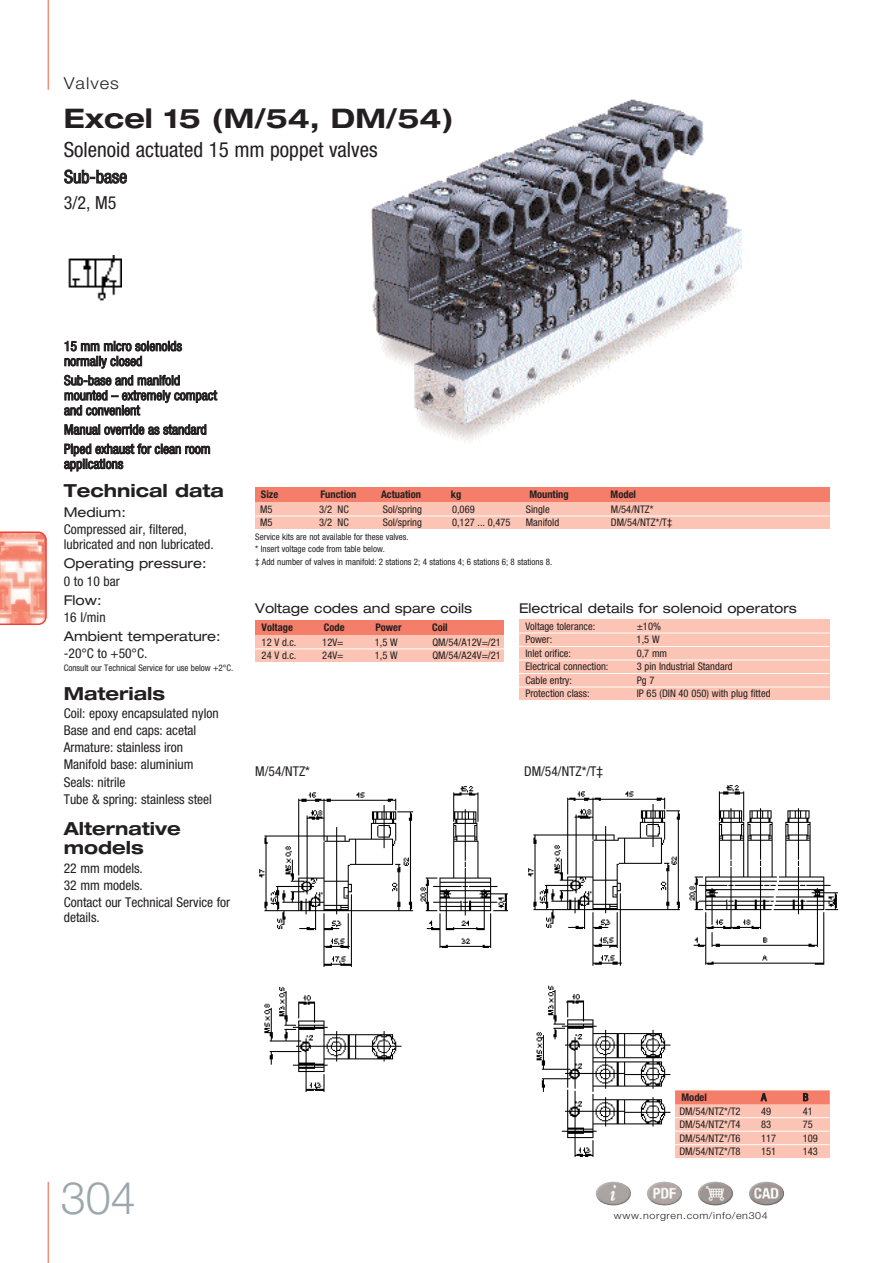
<style>
.page{position:relative;width:893px;height:1263px;background:#fff}
.page>*{position:absolute;margin:0;border:0;box-sizing:border-box;transform-origin:0 0}
.t1{font:300 45px "Norgren";color:#9ca7ad}
.t2{font:700 expanded 27px "Norgren";color:#231f20}
.t3{font:condensed 21px "Norgren";color:#231f20}
.t4{font:700 expanded 18px/19.5px "Norgren";color:#231f20}
.t5{font:condensed 18px/25.5px "Norgren";letter-spacing:-.005em;color:#231f20}
.t6{font:300 16.5px "Norgren";letter-spacing:.055em;color:#231f20;scale:1.1 1}
.t7{font:condensed 13.5px/17.1px "Norgren";color:#231f20}
.t8{font:expanded 13.5px "Norgren";color:#231f20}
.t9{font:condensed 10.5px "Norgren";color:#231f20}
.t10{font:700 condensed 10.5px "Norgren";color:#231f20}
.t11{font:300 9.75px "Norgren";letter-spacing:.055em;color:#231f20;scale:1.1 1}
.t12{font:condensed 9px/12.6px "Norgren";color:#231f20}
</style>
<div class="page">
<svg style="left:0;top:531px;width:47px;height:94px"></svg>
<img style="left:749px;top:1181px;width:36px;height:25px">
<img style="left:698px;top:1181px;width:35px;height:25px">
<img style="left:647px;top:1181px;width:35px;height:25px">
<img style="left:595px;top:1181px;width:36px;height:25px">
<hr style="left:48px;top:1182px;width:1px;height:81px;background:#f68f7a">
<hr style="left:48px;top:0;width:1px;height:90px;background:#f68f7a">
<img style="left:371px;top:99px;width:372px;height:344px">
<img style="left:68px;top:255px;width:53px;height:46px">
<div style="left:519px;top:619px;width:310px;height:81px;background:#fbc4b4"></div>
<hr style="left:519px;top:633px;width:310px;height:1px;background:#fff">
<hr style="left:519px;top:646px;width:310px;height:1px;background:#fff">
<hr style="left:519px;top:660px;width:310px;height:1px;background:#fff">
<hr style="left:519px;top:673px;width:310px;height:1px;background:#fff">
<hr style="left:519px;top:687px;width:310px;height:1px;background:#fff">
<img style="left:259px;top:786px;width:249px;height:305px">
<img style="left:528px;top:785px;width:309px;height:371px">
<div style="left:255px;top:502px;width:574px;height:27px;background:#fbc4b4"></div>
<hr style="left:255px;top:516px;width:574px;height:1px;background:#fff">
<div style="left:255px;top:487px;width:574px;height:15px;background:#f47e69"></div>
<div style="left:255px;top:620px;width:249px;height:15px;background:#f47e69"></div>
<div style="left:255px;top:635px;width:249px;height:27px;background:#fbc4b4"></div>
<hr style="left:255px;top:648px;width:249px;height:1px;background:#fff">
<div style="left:675px;top:1091px;width:154px;height:67px;background:#fbc4b4"></div>
<div style="left:675px;top:1091px;width:154px;height:13px;background:#f47e69"></div>
<hr style="left:675px;top:1117px;width:154px;height:1px;background:#fff">
<hr style="left:675px;top:1131px;width:154px;height:1px;background:#fff">
<hr style="left:675px;top:1144px;width:154px;height:1px;background:#fff">
<p class="t6" style="left:64px;top:78px;width:52px">Valves</p>
<h2 class="t2" style="left:64px;top:108px;width:391px">Excel 15 (M/54, DM/54)</h2>
<h3 class="t3" style="left:64px;top:142px;width:315px">Solenoid actuated 15 mm poppet valves</h3>
<h3 class="t5" style="left:64px;top:165px;width:65px">Sub-base<br>3/2, M5</h3>
<p class="t7" style="left:64px;top:340px;width:119px;line-height:15px">15 mm micro solenoids normally closed</p>
<p class="t7" style="left:64px;top:374px;width:154px;line-height:15px">Sub-base and manifold mounted – extremely compact and convenient</p>
<p class="t7" style="left:64px;top:421px;width:148px;line-height:19.2px">Manual override as standard<br>Piped exhaust for clean room</p>
<p class="t7" style="left:64px;top:456px;width:61px">applications</p>
<h3 class="t4" style="left:64px;top:482px;width:161px">Technical data</h3>
<p class="t8" style="left:64px;top:507px;width:64px">Medium:</p>
<p class="t7" style="left:64px;top:523px;width:151px;line-height:15px">Compressed air, filtered, lubricated and non lubricated.</p>
<p class="t8" style="left:64px;top:559px;width:144px">Operating pressure:</p>
<p class="t7" style="left:64px;top:573px;width:57px">0 to 10 bar</p>
<p class="t8" style="left:64px;top:595px;width:39px">Flow:</p>
<p class="t7" style="left:64px;top:610px;width:43px">16 l/min</p>
<p class="t8" style="left:64px;top:631px;width:158px">Ambient temperature:</p>
<p class="t7" style="left:64px;top:646px;width:85px">-20°C to +50°C.</p>
<p class="t12" style="left:64px;top:662px;width:171px">Consult our Technical Service for use below +2°C.</p>
<h3 class="t4" style="left:64px;top:685px;width:103px">Materials</h3>
<p class="t7" style="left:64px;top:706px;width:156px">Coil: epoxy encapsulated nylon<br>Base and end caps: acetal<br>Armature: stainless iron<br>Manifold base: aluminium<br>Seals: nitrile<br>Tube &amp; spring: stainless steel</p>
<h3 class="t4" style="left:64px;top:820px;width:118px">Alternative models</h3>
<p class="t7" style="left:64px;top:860px;width:168px">22 mm models.<br>32 mm models.<br>Contact our Technical Service for</p>
<p class="t7" style="left:64px;top:910px;width:37px">details.</p>
<p class="t10" style="left:261px;top:490px;width:19px">Size</p>
<p class="t10" style="left:320px;top:490px;width:38px">Function</p>
<p class="t10" style="left:451px;top:490px;width:12px">kg</p>
<p class="t10" style="left:529px;top:490px;width:41px">Mounting</p>
<p class="t10" style="left:610px;top:490px;width:27px">Model</p>
<p class="t10" style="left:381px;top:490px;width:42px">Actuation</p>
<p class="t9" style="left:260px;top:505px;width:14px">M5</p>
<p class="t9" style="left:319px;top:505px;width:31px">3/2 NC</p>
<p class="t9" style="left:383px;top:505px;width:41px">Sol/spring</p>
<p class="t9" style="left:452px;top:505px;width:24px">0,069</p>
<p class="t9" style="left:526px;top:505px;width:25px">Single</p>
<p class="t9" style="left:611px;top:505px;width:44px">M/54/NTZ*</p>
<p class="t9" style="left:260px;top:519px;width:14px">M5</p>
<p class="t9" style="left:319px;top:519px;width:31px">3/2 NC</p>
<p class="t9" style="left:383px;top:519px;width:41px">Sol/spring</p>
<p class="t9" style="left:452px;top:519px;width:60px">0,127 ... 0,475</p>
<p class="t9" style="left:525px;top:519px;width:35px">Manifold</p>
<p class="t9" style="left:611px;top:519px;width:63px">DM/54/NTZ*/T‡</p>
<p class="t12" style="left:255px;top:531px;width:298px">Service kits are not available for these valves.<br>* Insert voltage code from table below.<br>‡ Add number of valves in manifold: 2 stations 2; 4 stations 4; 6 stations 6; 8 stations 8.</p>
<p class="t8" style="left:255px;top:603px;width:218px">Voltage codes and spare coils</p>
<p class="t8" style="left:519px;top:603px;width:279px">Electrical details for solenoid operators</p>
<p class="t9" style="left:525px;top:622px;width:71px">Voltage tolerance:</p>
<p class="t9" style="left:636px;top:622px;width:26px">±10%</p>
<p class="t9" style="left:525px;top:636px;width:28px">Power:</p>
<p class="t9" style="left:636px;top:636px;width:24px">1,5 W</p>
<p class="t9" style="left:525px;top:649px;width:47px">Inlet orifice:</p>
<p class="t9" style="left:636px;top:649px;width:32px">0,7 mm</p>
<p class="t9" style="left:525px;top:663px;width:85px">Electrical connection:</p>
<p class="t9" style="left:636px;top:663px;width:97px">3 pin Industrial Standard</p>
<p class="t9" style="left:525px;top:676px;width:48px">Cable entry:</p>
<p class="t9" style="left:636px;top:676px;width:19px">Pg 7</p>
<p class="t9" style="left:525px;top:690px;width:66px">Protection class:</p>
<p class="t9" style="left:636px;top:690px;width:135px">IP 65 (DIN 40 050) with plug fitted</p>
<p class="t10" style="left:261px;top:623px;width:33px">Voltage</p>
<p class="t10" style="left:324px;top:623px;width:22px">Code</p>
<p class="t10" style="left:375px;top:623px;width:28px">Power</p>
<p class="t10" style="left:432px;top:623px;width:17px">Coil</p>
<p class="t9" style="left:261px;top:638px;width:36px">12 V d.c.</p>
<p class="t9" style="left:322px;top:638px;width:23px">12V=</p>
<p class="t9" style="left:375px;top:638px;width:24px">1,5 W</p>
<p class="t9" style="left:432px;top:638px;width:70px">QM/54/A12V=/21</p>
<p class="t9" style="left:261px;top:652px;width:36px">24 V d.c.</p>
<p class="t9" style="left:322px;top:652px;width:23px">24V=</p>
<p class="t9" style="left:375px;top:652px;width:24px">1,5 W</p>
<p class="t9" style="left:432px;top:652px;width:70px">QM/54/A24V=/21</p>
<p class="t7" style="left:255px;top:764px;width:56px">M/54/NTZ*</p>
<p class="t7" style="left:524px;top:764px;width:80px">DM/54/NTZ*/T‡</p>
<h1 class="t1" style="left:61px;top:1181px;width:77px">304</h1>
<p class="t10" style="left:681px;top:1094px;width:27px">Model</p>
<p class="t9" style="left:761px;top:1093px;width:7px">A</p>
<p class="t9" style="left:803px;top:1093px;width:7px">B</p>
<p class="t9" style="left:679px;top:1107px;width:63px">DM/54/NTZ*/T2</p>
<p class="t9" style="left:761px;top:1107px;width:12px">49</p>
<p class="t9" style="left:802px;top:1107px;width:12px">41</p>
<p class="t9" style="left:679px;top:1121px;width:63px">DM/54/NTZ*/T4</p>
<p class="t9" style="left:761px;top:1121px;width:12px">83</p>
<p class="t9" style="left:802px;top:1121px;width:12px">75</p>
<p class="t9" style="left:679px;top:1134px;width:63px">DM/54/NTZ*/T6</p>
<p class="t9" style="left:761px;top:1134px;width:17px">117</p>
<p class="t9" style="left:802px;top:1134px;width:17px">109</p>
<p class="t9" style="left:679px;top:1148px;width:63px">DM/54/NTZ*/T8</p>
<p class="t9" style="left:761px;top:1148px;width:17px">151</p>
<p class="t9" style="left:802px;top:1148px;width:17px">143</p>
<p class="t11" style="left:614px;top:1212px;width:141px">www.norgren.com/info/en304</p>
</div>
